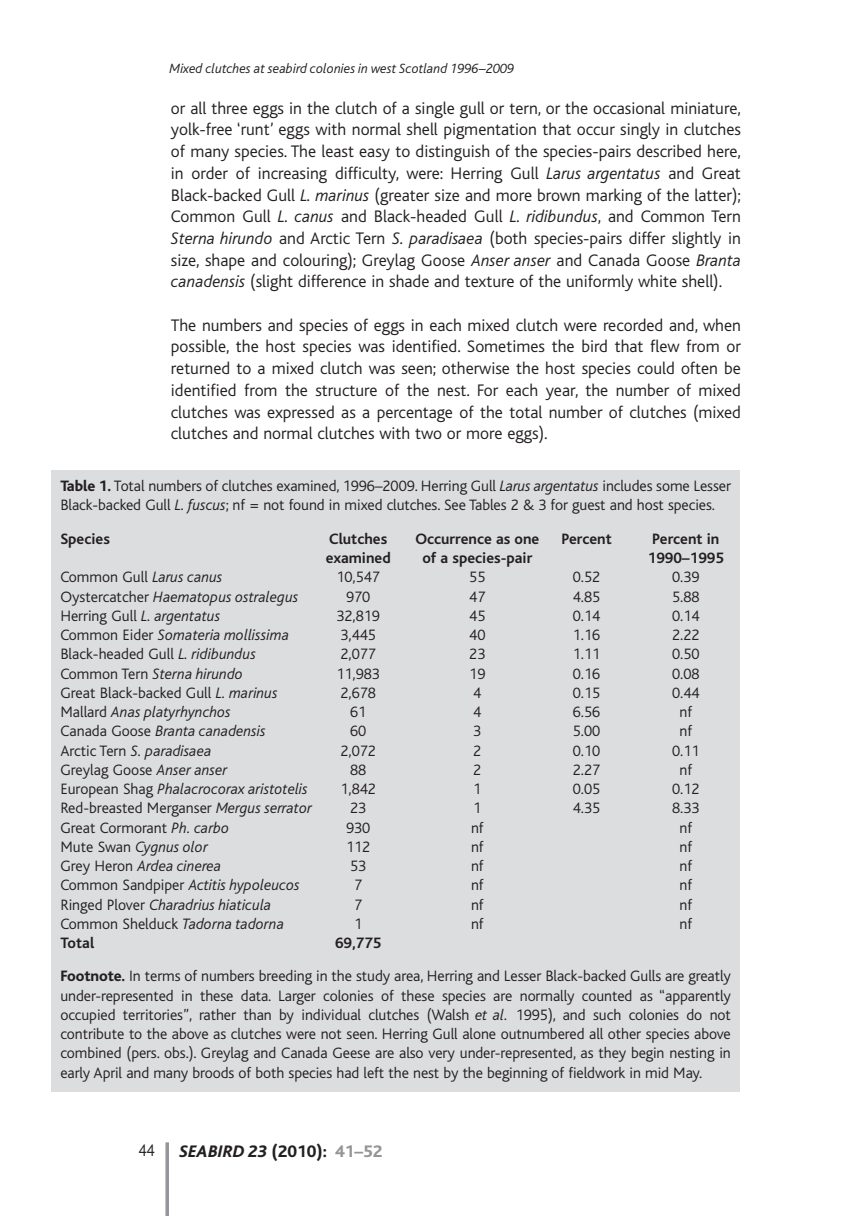
<style>
.page{position:relative;width:844px;height:1216px;background:#fff}
.page>*{position:absolute;margin:0;border:0;box-sizing:border-box;transform-origin:0 0}
.t1{font:300 17.5px/21.7px "Bliss";color:#231f20;text-align:justify}
.t2{font:italic 800 17.5px "Bliss";color:#231f20}
.t3{font:300 17.5px "Bliss";color:#231f20;scale:.9 1}
.t4{font:300 15.75px/19.2px "Bliss";letter-spacing:-.005em;color:#231f20}
.t5{font:italic 300 15.75px "Bliss";color:#231f20}
.t6{font:700 15.75px "Bliss";color:#231f20}
.t7{font:italic 300 14px "Bliss";color:#231f20}
.s1{font-style:italic}
.s2{font-weight:800}
.s3{font-style:normal}
.s4{font-weight:700}
.s5{font-style:normal;color:#939598}
</style>
<div class="page">
<svg style="left:165px;top:1142px;width:4px;height:73px"></svg>
<div style="left:52px;top:470px;width:687px;height:621px;background:#dcddde"></div>
<p class="t7" style="left:169px;top:63px;width:346px">Mixed clutches at seabird colonies in west Scotland 1996–2009</p>
<p class="t1" style="left:171px;top:98px;width:571px">or all three eggs in the clutch of a single gull or tern, or the occasional miniature, yolk-free ‘runt’ eggs with normal shell pigmentation that occur singly in clutches of many species. The least easy to distinguish of the species-pairs described here, in order of increasing difficulty, were: Herring Gull <span class="s1">Larus argentatus</span> and Great Black-backed Gull <span class="s1">L. marinus</span> (greater size and more brown marking of the latter); Common Gull <span class="s1">L. canus</span> and Black-headed Gull <span class="s1">L. ridibundus</span>, and Common Tern <span class="s1">Sterna hirundo</span> and Arctic Tern <span class="s1">S. paradisaea</span> (both species-pairs differ slightly in size, shape and colouring); Greylag Goose <span class="s1">Anser anser</span> and Canada Goose <span class="s1">Branta canadensis</span> (slight difference in shade and texture of the uniformly white shell).</p>
<p class="t1" style="left:171px;top:315px;width:571px">The numbers and species of eggs in each mixed clutch were recorded and, when possible, the host species was identified. Sometimes the bird that flew from or returned to a mixed clutch was seen; otherwise the host species could often be identified from the structure of the nest. For each year, the number of mixed clutches was expressed as a percentage of the total number of clutches (mixed clutches and normal clutches with two or more eggs).</p>
<p class="t4" style="left:60px;top:477px;width:672px"><span class="s2">Table 1.</span> Total numbers of clutches examined, 1996–2009. Herring Gull <span class="s1">Larus argentatus</span> includes some Lesser<br>Black-backed Gull <span class="s1">L. fuscus</span>; nf = not found in mixed clutches. See Tables 2 &amp; 3 for guest and host species.</p>
<p class="t6" style="left:60px;top:532px;width:51px">Species</p>
<p class="t6" style="left:329px;top:532px;width:60px">Clutches</p>
<p class="t6" style="left:415px;top:532px;width:125px">Occurrence as one</p>
<p class="t6" style="left:561px;top:532px;width:52px">Percent</p>
<p class="t6" style="left:652px;top:532px;width:69px">Percent in</p>
<p class="t6" style="left:326px;top:552px;width:66px">examined</p>
<p class="t6" style="left:422px;top:552px;width:111px">of a species-pair</p>
<p class="t6" style="left:647px;top:552px;width:78px">1990–1995</p>
<p class="t4" style="left:60px;top:568px;width:164px">Common Gull <span class="s1">Larus canus</span></p>
<p class="t4" style="left:336px;top:568px;width:45px">10,547</p>
<p class="t4" style="left:469px;top:568px;width:18px">55</p>
<p class="t4" style="left:572px;top:568px;width:29px">0.52</p>
<p class="t4" style="left:672px;top:568px;width:29px">0.39</p>
<p class="t5" style="left:60px;top:590px;width:239px"><span class="s3">Oystercatcher</span> Haematopus ostralegus</p>
<p class="t4" style="left:346px;top:587px;width:26px">970</p>
<p class="t4" style="left:469px;top:587px;width:18px">47</p>
<p class="t4" style="left:572px;top:587px;width:29px">4.85</p>
<p class="t4" style="left:672px;top:587px;width:29px">5.88</p>
<p class="t5" style="left:60px;top:609px;width:161px"><span class="s3">Herring Gull</span> L. argentatus</p>
<p class="t4" style="left:336px;top:606px;width:45px">32,819</p>
<p class="t4" style="left:469px;top:606px;width:18px">45</p>
<p class="t4" style="left:572px;top:606px;width:29px">0.14</p>
<p class="t4" style="left:672px;top:606px;width:29px">0.14</p>
<p class="t5" style="left:60px;top:629px;width:230px"><span class="s3">Common Eider</span> Somateria mollissima</p>
<p class="t4" style="left:340px;top:625px;width:37px">3,445</p>
<p class="t4" style="left:469px;top:625px;width:18px">40</p>
<p class="t4" style="left:572px;top:625px;width:29px">1.16</p>
<p class="t4" style="left:672px;top:625px;width:29px">2.22</p>
<p class="t4" style="left:60px;top:645px;width:197px">Black-headed Gull <span class="s1">L. ridibundus</span></p>
<p class="t4" style="left:340px;top:645px;width:37px">2,077</p>
<p class="t4" style="left:469px;top:645px;width:18px">23</p>
<p class="t4" style="left:572px;top:645px;width:29px">1.11</p>
<p class="t4" style="left:672px;top:645px;width:29px">0.50</p>
<p class="t5" style="left:60px;top:667px;width:184px"><span class="s3">Common Tern</span> Sterna hirundo</p>
<p class="t4" style="left:336px;top:664px;width:45px">11,983</p>
<p class="t4" style="left:469px;top:664px;width:18px">19</p>
<p class="t4" style="left:572px;top:664px;width:29px">0.16</p>
<p class="t4" style="left:672px;top:664px;width:29px">0.08</p>
<p class="t4" style="left:60px;top:683px;width:219px">Great Black-backed Gull <span class="s1">L. marinus</span></p>
<p class="t4" style="left:340px;top:683px;width:37px">2,678</p>
<p class="t4" style="left:473px;top:683px;width:10px">4</p>
<p class="t4" style="left:572px;top:683px;width:29px">0.15</p>
<p class="t4" style="left:672px;top:683px;width:29px">0.44</p>
<p class="t5" style="left:60px;top:706px;width:172px"><span class="s3">Mallard</span> Anas platyrhynchos</p>
<p class="t4" style="left:350px;top:702px;width:18px">61</p>
<p class="t4" style="left:473px;top:702px;width:10px">4</p>
<p class="t4" style="left:572px;top:702px;width:29px">6.56</p>
<p class="t4" style="left:679px;top:702px;width:14px">nf</p>
<p class="t5" style="left:60px;top:725px;width:207px"><span class="s3">Canada Goose</span> Branta canadensis</p>
<p class="t4" style="left:350px;top:722px;width:18px">60</p>
<p class="t4" style="left:473px;top:722px;width:10px">3</p>
<p class="t4" style="left:572px;top:722px;width:29px">5.00</p>
<p class="t4" style="left:679px;top:722px;width:14px">nf</p>
<p class="t5" style="left:60px;top:744px;width:152px"><span class="s3">Arctic Tern</span> S. paradisaea</p>
<p class="t4" style="left:340px;top:741px;width:37px">2,072</p>
<p class="t4" style="left:473px;top:741px;width:10px">2</p>
<p class="t4" style="left:572px;top:741px;width:29px">0.10</p>
<p class="t4" style="left:672px;top:741px;width:29px">0.11</p>
<p class="t4" style="left:60px;top:760px;width:168px">Greylag Goose <span class="s1">Anser anser</span></p>
<p class="t4" style="left:350px;top:760px;width:18px">88</p>
<p class="t4" style="left:473px;top:760px;width:10px">2</p>
<p class="t4" style="left:572px;top:760px;width:29px">2.27</p>
<p class="t4" style="left:679px;top:760px;width:14px">nf</p>
<p class="t5" style="left:60px;top:783px;width:249px"><span class="s3">European Shag</span> Phalacrocorax aristotelis</p>
<p class="t4" style="left:340px;top:779px;width:37px">1,842</p>
<p class="t4" style="left:473px;top:779px;width:10px">1</p>
<p class="t4" style="left:572px;top:779px;width:29px">0.05</p>
<p class="t4" style="left:672px;top:779px;width:29px">0.12</p>
<p class="t4" style="left:60px;top:799px;width:253px">Red-breasted Merganser <span class="s1">Mergus serrator</span></p>
<p class="t4" style="left:350px;top:799px;width:18px">23</p>
<p class="t4" style="left:473px;top:799px;width:10px">1</p>
<p class="t4" style="left:572px;top:799px;width:29px">4.35</p>
<p class="t4" style="left:672px;top:799px;width:29px">8.33</p>
<p class="t4" style="left:60px;top:818px;width:170px">Great Cormorant <span class="s1">Ph. carbo</span></p>
<p class="t4" style="left:346px;top:818px;width:26px">930</p>
<p class="t4" style="left:471px;top:818px;width:14px">nf</p>
<p class="t4" style="left:679px;top:818px;width:14px">nf</p>
<p class="t5" style="left:60px;top:840px;width:149px"><span class="s3">Mute Swan</span> Cygnus olor</p>
<p class="t4" style="left:346px;top:837px;width:26px">112</p>
<p class="t4" style="left:471px;top:837px;width:14px">nf</p>
<p class="t4" style="left:679px;top:837px;width:14px">nf</p>
<p class="t5" style="left:60px;top:860px;width:162px"><span class="s3">Grey Heron</span> Ardea cinerea</p>
<p class="t4" style="left:350px;top:856px;width:18px">53</p>
<p class="t4" style="left:471px;top:856px;width:14px">nf</p>
<p class="t4" style="left:679px;top:856px;width:14px">nf</p>
<p class="t5" style="left:60px;top:879px;width:241px"><span class="s3">Common Sandpiper</span> Actitis hypoleucos</p>
<p class="t4" style="left:354px;top:876px;width:10px">7</p>
<p class="t4" style="left:471px;top:876px;width:14px">nf</p>
<p class="t4" style="left:679px;top:876px;width:14px">nf</p>
<p class="t5" style="left:60px;top:898px;width:212px"><span class="s3">Ringed Plover</span> Charadrius hiaticula</p>
<p class="t4" style="left:354px;top:895px;width:10px">7</p>
<p class="t4" style="left:471px;top:895px;width:14px">nf</p>
<p class="t4" style="left:679px;top:895px;width:14px">nf</p>
<p class="t4" style="left:60px;top:914px;width:225px">Common Shelduck <span class="s1">Tadorna tadorna</span></p>
<p class="t4" style="left:354px;top:914px;width:10px">1</p>
<p class="t4" style="left:471px;top:914px;width:14px">nf</p>
<p class="t4" style="left:679px;top:914px;width:14px">nf</p>
<p class="t6" style="left:60px;top:937px;width:35px">Total</p>
<p class="t4" style="left:60px;top:926px;width:672px;line-height:33.2px;text-indent:274px"><span class="s4">69,775<br></span><span class="s2">Footnote.</span> In terms of numbers breeding in the study area, Herring and Lesser Black-backed Gulls are greatly</p>
<p class="t4" style="left:60px;top:986px;width:672px;text-align:justify">under-represented in these data. Larger colonies of these species are normally counted as “apparently occupied territories”, rather than by individual clutches (Walsh <span class="s1">et al.</span> 1995), and such colonies do not contribute to the above as clutches were not seen. Herring Gull alone outnumbered all other species above combined (pers. obs.). Greylag and Canada Geese are also very under-represented, as they begin nesting in early April and many broods of both species had left the nest by the beginning of fieldwork in mid May.</p>
<p class="t3" style="left:138px;top:1141px;width:20px">44</p>
<p class="t2" style="left:179px;top:1144px;width:204px">SEABIRD 23 <span class="s3">(2010):</span> <span class="s5">41–52</span></p>
</div>
